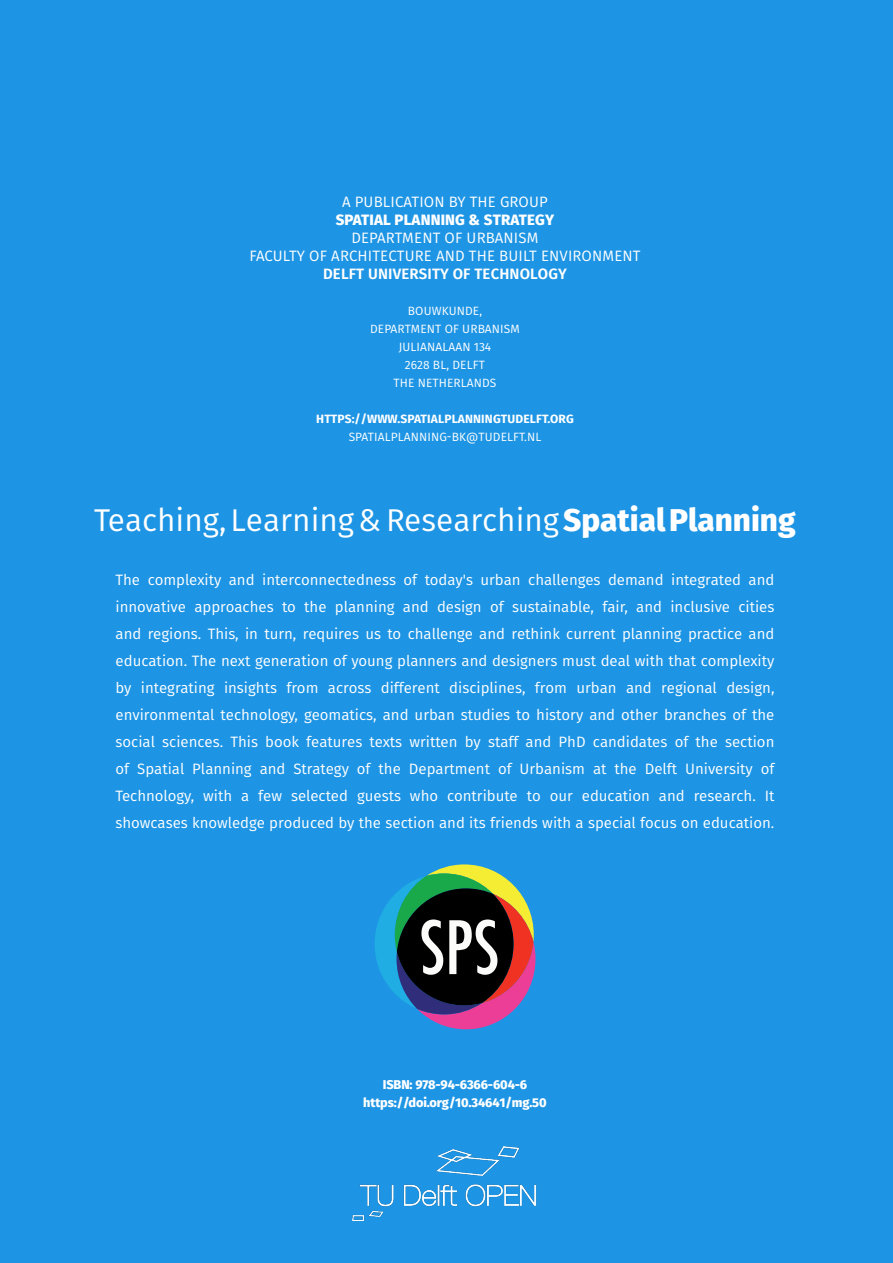
<style>
.page{position:relative;width:893px;height:1263px;background:#1d94e4}
.page>*{position:absolute;margin:0;border:0;box-sizing:border-box;transform-origin:0 0}
.t1{font:500 condensed 71.4px "Futura";color:#fbfbf9}
.Text_8_5{font:31.5px "Fira Sans";color:#fff}
.Text_8_5-2{font:15px/27px "Fira Sans";color:#fff;text-align:justify}
.Caption_9{font:15px "Fira Sans";letter-spacing:.01em;color:#fff}
.Caption_9-2{font:600 15px "Fira Sans";letter-spacing:.01em;color:#fff}
.Caption_9-3{font:800 15px "Fira Sans";letter-spacing:.01em;color:#fff}
.Text_8_5-3{font:800 12.75px "Fira Sans";letter-spacing:-.01em;color:#fff}
.Caption_9-4{font:12px "Fira Sans";letter-spacing:.01em;color:#fff}
.Caption_9-5{font:700 12px "Fira Sans";letter-spacing:.01em;color:#fff}
.s1{font-weight:800}
</style>
<div class="page">
<img style="left:352px;top:1146px;width:185px;height:75px">
<svg style="left:375px;top:864px;width:160px;height:165px"></svg>
<p class="Caption_9" style="left:342px;top:191px;width:207px">A PUBLICATION BY THE GROUP</p>
<p class="Caption_9-3" style="left:336px;top:209px;width:220px">SPATIAL PLANNING &amp; STRATEGY</p>
<p class="Caption_9" style="left:351px;top:227px;width:189px">DEPARTMENT OF URBANISM</p>
<p class="Caption_9" style="left:249px;top:245px;width:393px">FACULTY OF ARCHITECTURE AND THE BUILT ENVIRONMENT</p>
<p class="Caption_9-2" style="left:323px;top:263px;width:245px">DELFT UNIVERSITY OF TECHNOLOGY</p>
<p class="Caption_9-4" style="left:408px;top:302px;width:76px">BOUWKUNDE,</p>
<p class="Caption_9-4" style="left:370px;top:320px;width:151px">DEPARTMENT OF URBANISM</p>
<p class="Caption_9-4" style="left:399px;top:338px;width:94px">JULIANALAAN 134</p>
<p class="Caption_9-4" style="left:405px;top:356px;width:81px">2628 BL, DELFT</p>
<p class="Caption_9-4" style="left:394px;top:374px;width:104px">THE NETHERLANDS</p>
<p class="Caption_9-5" style="left:316px;top:410px;width:259px">HTTPS://WWW.SPATIALPLANNINGTUDELFT.ORG</p>
<p class="Caption_9-4" style="left:349px;top:428px;width:194px">SPATIALPLANNING-BK@TUDELFT.NL</p>
<p class="Text_8_5" style="left:94px;top:498px;width:703px">Teaching, Learning &amp; Researching <span class="s1">Spatial Planning</span></p>
<p class="Text_8_5-2" style="left:116px;top:566px;width:660px">The complexity and interconnectedness of today's urban challenges demand integrated and innovative approaches to the planning and design of sustainable, fair, and inclusive cities and regions. This, in turn, requires us to challenge and rethink current planning practice and education. The next generation of young planners and designers must deal with that complexity by integrating insights from across different disciplines, from urban and regional design, environmental technology, geomatics, and urban studies to history and other branches of the social sciences. This book features texts written by staff and PhD candidates of the section of Spatial Planning and Strategy of the Department of Urbanism at the Delft University of Technology, with a few selected guests who contribute to our education and research. It showcases knowledge produced by the section and its friends with a special focus on education.</p>
<p class="t1" style="left:419px;top:902px;width:82px">SPS</p>
<p class="Text_8_5-3" style="left:383px;top:1076px;width:146px">ISBN: 978-94-6366-604-6</p>
<p class="Text_8_5-3" style="left:363px;top:1094px;width:185px">https://doi.org/10.34641/mg.50</p>
</div>
